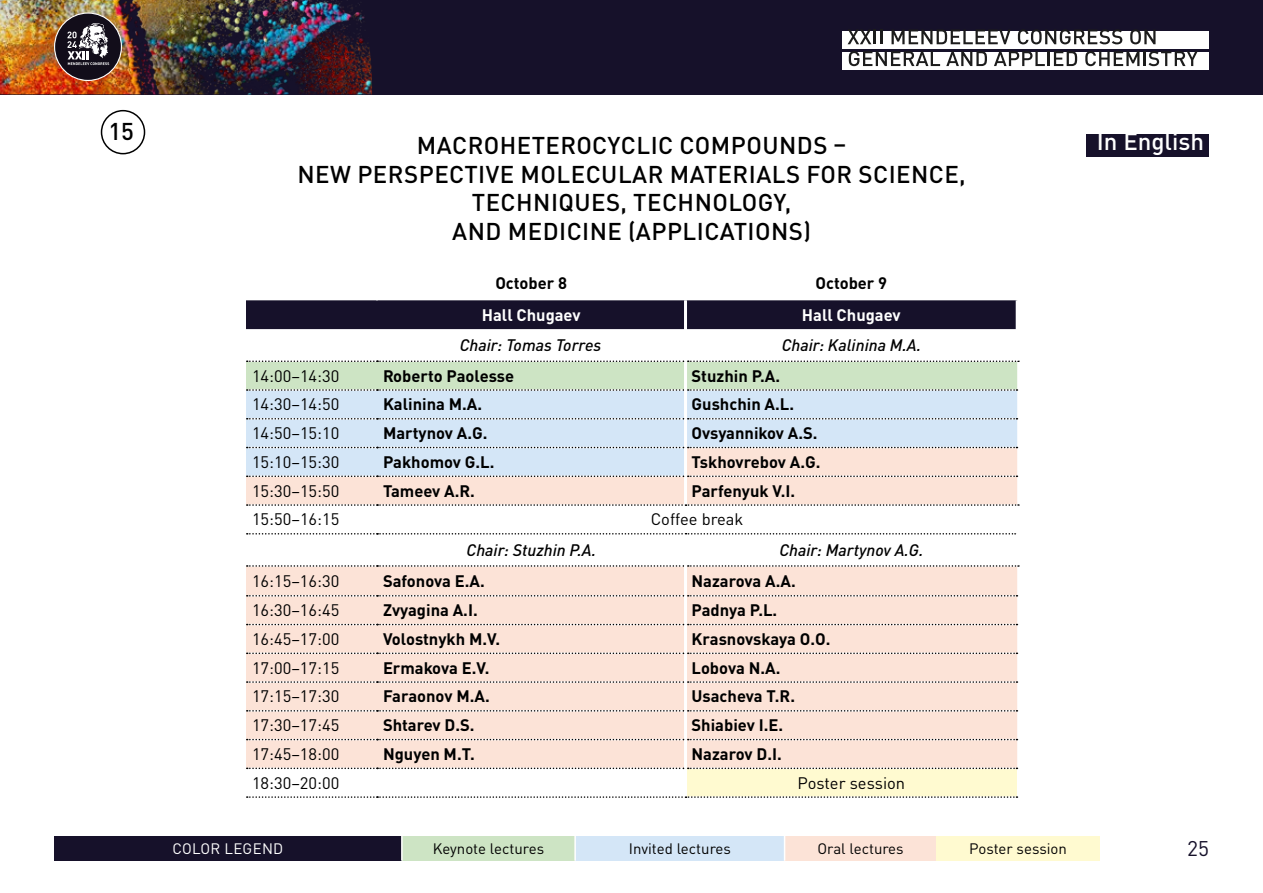
<style>
.page{position:relative;width:1263px;height:893px;background:#fff}
.page>*{position:absolute;margin:0;border:0;box-sizing:border-box;transform-origin:0 0}
.t1{font:500 24px/28.8px "DIN Pro";letter-spacing:.02em;color:#000;text-align:center}
.t2{font:500 24px "DIN Pro";color:#fff}
.t3{font:21px "DIN Pro";color:#16112a}
.t4{font:700 16.5px "DIN Pro";color:#000}
.t5{font:16.5px "DIN Pro";color:#000}
.t6{font:italic 500 16.5px "DIN Pro";color:#000}
.t7{font:700 16.5px "DIN Pro";color:#fff}
.t8{font:15px "DIN Pro";color:#000}
.t9{font:15px "DIN Pro";letter-spacing:.02em;color:#fff}
</style>
<div class="page">
<div style="left:0;top:0;width:1263px;height:94px;background:#16112a"></div>
<img style="left:0;top:0;width:372px;height:94px">
<div style="left:54px;top:836px;width:348px;height:25px;background:#16112a"></div>
<div style="left:402px;top:836px;width:173px;height:25px;background:#cde4c4"></div>
<div style="left:575px;top:836px;width:209px;height:25px;background:#d4e6f7"></div>
<div style="left:784px;top:836px;width:152px;height:25px;background:#fce3d7"></div>
<div style="left:936px;top:836px;width:163px;height:25px;background:#fffad0"></div>
<hr style="left:401px;top:836px;width:2px;height:25px;background:#fff">
<hr style="left:574px;top:836px;width:2px;height:25px;background:#fff">
<svg style="left:784px;top:836px;width:1px;height:25px"></svg>
<div style="left:842px;top:31px;width:367px;height:18px;background:#fff"></div>
<div style="left:842px;top:52px;width:367px;height:18px;background:#fff"></div>
<svg style="left:847px;top:29px;width:35px;height:15px"></svg>
<svg style="left:891px;top:30px;width:120px;height:14px"></svg>
<svg style="left:1018px;top:30px;width:104px;height:14px"></svg>
<svg style="left:1130px;top:30px;width:25px;height:14px"></svg>
<svg style="left:849px;top:51px;width:91px;height:15px"></svg>
<svg style="left:946px;top:51px;width:41px;height:15px"></svg>
<svg style="left:994px;top:51px;width:51px;height:15px"></svg>
<hr style="left:1047px;top:51px;width:3px;height:15px;background:#1c1c1c">
<svg style="left:1054px;top:51px;width:23px;height:15px"></svg>
<svg style="left:1085px;top:51px;width:54px;height:15px"></svg>
<hr style="left:1143px;top:51px;width:3px;height:15px;background:#1c1c1c">
<svg style="left:1148px;top:51px;width:50px;height:15px"></svg>
<div style="left:55px;top:13px;width:66px;height:67px;background:#120d1a;border-radius:50%"></div>
<div style="left:54px;top:12px;width:68px;height:69px;border:1px solid #fff;border-radius:50%"></div>
<svg style="left:67px;top:23px;width:42px;height:42px"></svg>
<div style="left:246px;top:300px;width:770px;height:29px;background:#16112a"></div>
<div style="left:246px;top:391px;width:771px;height:56px;background:#d4e6f7"></div>
<svg style="left:246px;top:447px;width:771px;height:321px;fill:#fce3d7"></svg>
<div style="left:687px;top:567px;width:330px;height:201px;background:#fce3d7"></div>
<div style="left:685px;top:768px;width:332px;height:29px;background:#fffad0"></div>
<svg style="left:247px;top:565px;width:772px;height:2px"></svg>
<svg style="left:247px;top:595px;width:770px;height:1px"></svg>
<svg style="left:247px;top:624px;width:770px;height:1px"></svg>
<svg style="left:247px;top:653px;width:770px;height:1px"></svg>
<svg style="left:247px;top:681px;width:770px;height:2px"></svg>
<svg style="left:247px;top:710px;width:770px;height:2px"></svg>
<svg style="left:247px;top:739px;width:770px;height:1px"></svg>
<svg style="left:247px;top:768px;width:770px;height:1px"></svg>
<svg style="left:247px;top:796px;width:770px;height:2px"></svg>
<svg style="left:246px;top:360px;width:773px;height:31px"></svg>
<svg style="left:247px;top:418px;width:770px;height:1px"></svg>
<svg style="left:247px;top:447px;width:770px;height:1px"></svg>
<svg style="left:247px;top:476px;width:770px;height:1px"></svg>
<svg style="left:247px;top:504px;width:772px;height:2px"></svg>
<hr style="left:684px;top:300px;width:3px;height:29px;background:#fff">
<hr style="left:684px;top:329px;width:3px;height:32px;background:#fff">
<hr style="left:1016px;top:506px;width:3px;height:28px;background:#fff">
<hr style="left:1016px;top:534px;width:3px;height:31px;background:#fff">
<svg style="left:247px;top:533px;width:769px;height:2px"></svg>
<hr style="left:684px;top:361px;width:3px;height:29px;background:#fff">
<hr style="left:684px;top:390px;width:3px;height:29px;background:#fff">
<hr style="left:684px;top:419px;width:3px;height:28px;background:#fff">
<hr style="left:684px;top:447px;width:3px;height:29px;background:#fff">
<hr style="left:684px;top:476px;width:3px;height:28px;background:#fff">
<hr style="left:684px;top:535px;width:3px;height:31px;background:#fff">
<hr style="left:684px;top:566px;width:3px;height:30px;background:#fff">
<hr style="left:684px;top:596px;width:3px;height:28px;background:#fff">
<hr style="left:684px;top:625px;width:3px;height:28px;background:#fff">
<hr style="left:684px;top:653px;width:3px;height:29px;background:#fff">
<hr style="left:684px;top:682px;width:3px;height:29px;background:#fff">
<hr style="left:684px;top:711px;width:3px;height:29px;background:#fff">
<hr style="left:684px;top:740px;width:3px;height:28px;background:#fff">
<hr style="left:684px;top:768px;width:3px;height:28px;background:#fff">
<div style="left:1086px;top:135px;width:123px;height:22px;background:#16112a"></div>
<div style="left:101px;top:110px;width:44px;height:44px;border:2px solid #000;border-radius:50%"></div>
<h1 class="t1" style="left:108px;top:114px;width:27px">15</h1>
<h1 class="t1" style="left:297px;top:128px;width:670px">MACROHETEROCYCLIC COMPOUNDS –<br>NEW PERSPECTIVE MOLECULAR MATERIALS FOR SCIENCE, TECHNIQUES, TECHNOLOGY,<br>AND MEDICINE (APPLICATIONS)</h1>
<p class="t4" style="left:495px;top:270px;width:73px">October 8</p>
<p class="t4" style="left:815px;top:270px;width:73px">October 9</p>
<p class="t7" style="left:482px;top:301px;width:100px">Hall Chugaev</p>
<p class="t7" style="left:802px;top:301px;width:100px">Hall Chugaev</p>
<p class="t6" style="left:460px;top:332px;width:143px">Chair: Tomas Torres</p>
<p class="t6" style="left:782px;top:332px;width:141px">Chair: Kalinina M.A.</p>
<p class="t5" style="left:252px;top:363px;width:89px">14:00–14:30</p>
<p class="t4" style="left:383px;top:362px;width:133px">Roberto Paolesse</p>
<p class="t4" style="left:691px;top:362px;width:90px">Stuzhin P.A.</p>
<p class="t5" style="left:252px;top:391px;width:89px">14:30–14:50</p>
<p class="t4" style="left:383px;top:391px;width:101px">Kalinina M.A.</p>
<p class="t4" style="left:691px;top:391px;width:104px">Gushchin A.L.</p>
<p class="t5" style="left:252px;top:420px;width:89px">14:50–15:10</p>
<p class="t4" style="left:383px;top:419px;width:106px">Martynov A.G.</p>
<p class="t4" style="left:691px;top:419px;width:128px">Ovsyannikov A.S.</p>
<p class="t5" style="left:252px;top:449px;width:89px">15:10–15:30</p>
<p class="t4" style="left:383px;top:448px;width:113px">Pakhomov G.L.</p>
<p class="t4" style="left:691px;top:448px;width:130px">Tskhovrebov A.G.</p>
<p class="t5" style="left:252px;top:478px;width:89px">15:30–15:50</p>
<p class="t4" style="left:383px;top:477px;width:93px">Tameev A.R.</p>
<p class="t4" style="left:691px;top:477px;width:105px">Parfenyuk V.I.</p>
<p class="t5" style="left:252px;top:506px;width:89px">15:50–16:15</p>
<p class="t5" style="left:651px;top:506px;width:94px">Coffee break</p>
<p class="t6" style="left:466px;top:537px;width:131px">Chair: Stuzhin P.A.</p>
<p class="t6" style="left:779px;top:537px;width:146px">Chair: Martynov A.G.</p>
<p class="t5" style="left:252px;top:568px;width:89px">16:15–16:30</p>
<p class="t4" style="left:383px;top:567px;width:103px">Safonova E.A.</p>
<p class="t4" style="left:691px;top:567px;width:106px">Nazarova A.A.</p>
<p class="t5" style="left:252px;top:597px;width:89px">16:30–16:45</p>
<p class="t4" style="left:383px;top:596px;width:96px">Zvyagina A.I.</p>
<p class="t4" style="left:691px;top:596px;width:87px">Padnya P.L.</p>
<p class="t5" style="left:252px;top:626px;width:89px">16:45–17:00</p>
<p class="t4" style="left:383px;top:625px;width:119px">Volostnykh M.V.</p>
<p class="t4" style="left:691px;top:625px;width:140px">Krasnovskaya O.O.</p>
<p class="t5" style="left:252px;top:655px;width:89px">17:00–17:15</p>
<p class="t4" style="left:383px;top:654px;width:108px">Ermakova E.V.</p>
<p class="t4" style="left:691px;top:654px;width:90px">Lobova N.A.</p>
<p class="t5" style="left:252px;top:683px;width:89px">17:15–17:30</p>
<p class="t4" style="left:383px;top:683px;width:108px">Faraonov M.A.</p>
<p class="t4" style="left:691px;top:683px;width:105px">Usacheva T.R.</p>
<p class="t5" style="left:252px;top:712px;width:89px">17:30–17:45</p>
<p class="t4" style="left:383px;top:711px;width:93px">Shtarev D.S.</p>
<p class="t4" style="left:691px;top:711px;width:93px">Shiabiev I.E.</p>
<p class="t5" style="left:252px;top:741px;width:89px">17:45–18:00</p>
<p class="t4" style="left:383px;top:740px;width:93px">Nguyen M.T.</p>
<p class="t4" style="left:691px;top:740px;width:92px">Nazarov D.I.</p>
<p class="t5" style="left:252px;top:770px;width:89px">18:30–20:00</p>
<p class="t5" style="left:797px;top:770px;width:109px">Poster session</p>
<h1 class="t2" style="left:1097px;top:122px;width:109px">In English</h1>
<p class="t9" style="left:172px;top:836px;width:112px">COLOR LEGEND</p>
<p class="t8" style="left:433px;top:836px;width:113px">Keynote lectures</p>
<p class="t8" style="left:629px;top:836px;width:104px">Invited lectures</p>
<p class="t8" style="left:817px;top:836px;width:88px">Oral lectures</p>
<p class="t8" style="left:969px;top:836px;width:99px">Poster session</p>
<p class="t3" style="left:1187px;top:832px;width:23px">25</p>
</div>
